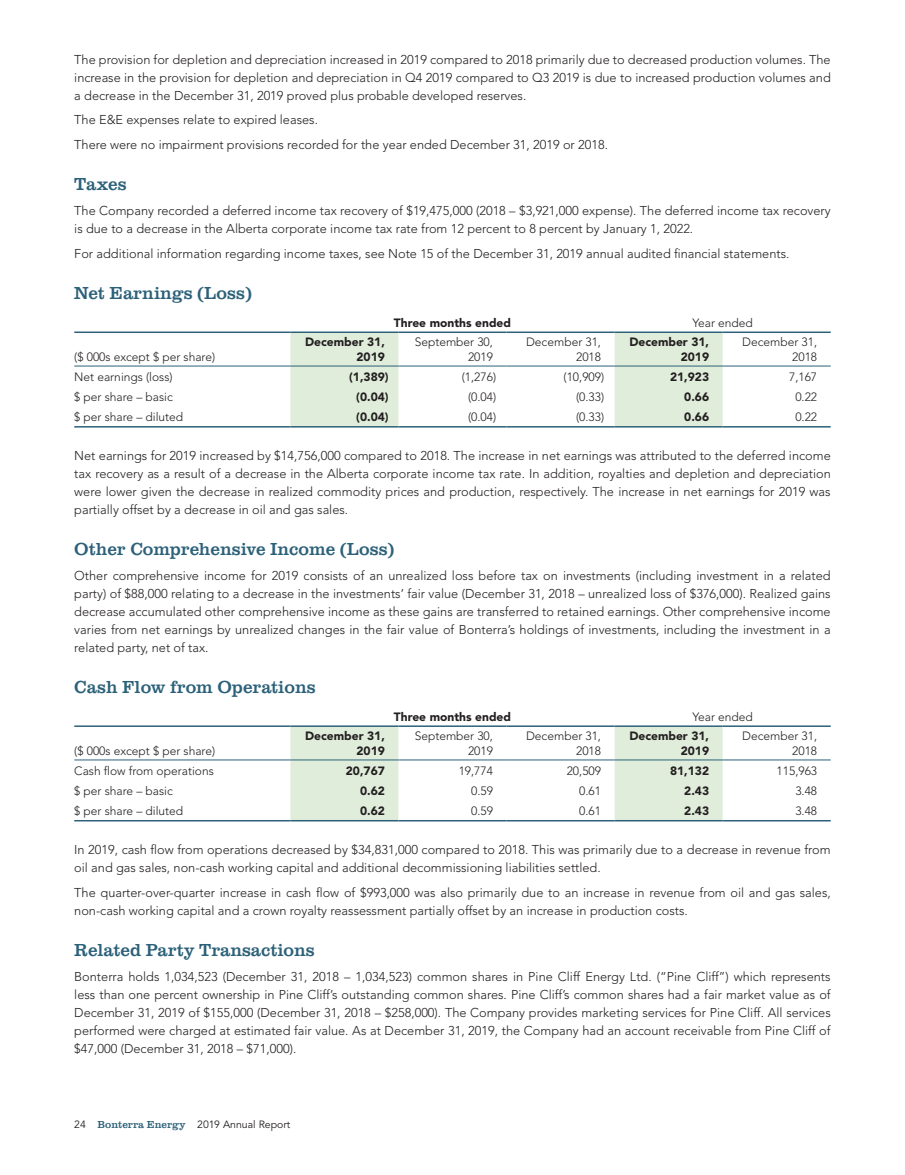
<style>
.page{position:relative;width:905px;height:1175px;background:#fff}
.page>*{position:absolute;margin:0;border:0;box-sizing:border-box;transform-origin:0 0}
.t1{font:18px "Clarendon URW";color:#2c6179}
.t2{font:300 12.75px/18px "Avenir LT Std";color:#231f20;text-align:justify}
.t3{font:300 12px/14.4px "Avenir LT Std";color:#231f20;text-align:right}
.t4{font:900 12px/14.4px "Avenir LT Std";color:#231f20;text-align:right}
.t5{font:10.5px "Avenir LT Std";color:#231f20}
.s1{font-family:"Clarendon URW";color:#2c6179}
</style>
<div class="page">
<svg style="left:290px;top:333px;width:432px;height:93px"></svg>
<hr style="left:74px;top:426px;width:216px;height:1px;background:#2c6179">
<hr style="left:290px;top:426px;width:108px;height:1px;background:#2c6179">
<hr style="left:398px;top:426px;width:108px;height:1px;background:#2c6179">
<hr style="left:506px;top:426px;width:108px;height:1px;background:#2c6179">
<hr style="left:614px;top:426px;width:108px;height:1px;background:#2c6179">
<hr style="left:722px;top:426px;width:108px;height:1px;background:#2c6179">
<hr style="left:290px;top:331px;width:108px;height:2px;background:#2c6179">
<hr style="left:398px;top:331px;width:108px;height:2px;background:#2c6179">
<hr style="left:506px;top:331px;width:108px;height:2px;background:#2c6179">
<hr style="left:614px;top:331px;width:108px;height:2px;background:#2c6179">
<hr style="left:722px;top:331px;width:108px;height:2px;background:#2c6179">
<hr style="left:74px;top:366px;width:216px;height:1px;background:#2c6179">
<hr style="left:290px;top:366px;width:108px;height:1px;background:#2c6179">
<hr style="left:398px;top:366px;width:108px;height:1px;background:#2c6179">
<hr style="left:506px;top:366px;width:108px;height:1px;background:#2c6179">
<hr style="left:614px;top:366px;width:108px;height:1px;background:#2c6179">
<hr style="left:722px;top:366px;width:108px;height:1px;background:#2c6179">
<hr style="left:74px;top:331px;width:216px;height:2px;background:#2c6179">
<svg style="left:290px;top:727px;width:432px;height:93px"></svg>
<hr style="left:74px;top:820px;width:216px;height:1px;background:#2c6179">
<hr style="left:290px;top:820px;width:108px;height:1px;background:#2c6179">
<hr style="left:398px;top:820px;width:108px;height:1px;background:#2c6179">
<hr style="left:506px;top:820px;width:108px;height:1px;background:#2c6179">
<hr style="left:614px;top:820px;width:108px;height:1px;background:#2c6179">
<hr style="left:722px;top:820px;width:108px;height:1px;background:#2c6179">
<hr style="left:290px;top:725px;width:108px;height:2px;background:#2c6179">
<hr style="left:398px;top:725px;width:108px;height:2px;background:#2c6179">
<hr style="left:506px;top:725px;width:108px;height:2px;background:#2c6179">
<hr style="left:614px;top:725px;width:108px;height:2px;background:#2c6179">
<hr style="left:722px;top:725px;width:108px;height:2px;background:#2c6179">
<hr style="left:74px;top:759px;width:216px;height:1px;background:#2c6179">
<hr style="left:290px;top:759px;width:108px;height:1px;background:#2c6179">
<hr style="left:398px;top:759px;width:108px;height:1px;background:#2c6179">
<hr style="left:506px;top:759px;width:108px;height:1px;background:#2c6179">
<hr style="left:614px;top:759px;width:108px;height:1px;background:#2c6179">
<hr style="left:722px;top:759px;width:108px;height:1px;background:#2c6179">
<hr style="left:74px;top:725px;width:216px;height:2px;background:#2c6179">
<p class="t2" style="left:74px;top:50px;width:758px">The provision for depletion and depreciation increased in 2019 compared to 2018 primarily due to decreased production volumes. The increase in the provision for depletion and depreciation in Q4 2019 compared to Q3 2019 is due to increased production volumes and a decrease in the December 31, 2019 proved plus probable developed reserves.</p>
<p class="t2" style="left:74px;top:108px;width:535px;line-height:24.8px">The E&amp;E expenses relate to expired leases.<br>There were no impairment provisions recorded for the year ended December 31, 2019 or 2018.</p>
<h1 class="t1" style="left:74px;top:171px;width:54px">Taxes</h1>
<p class="t2" style="left:74px;top:202px;width:758px">The Company recorded a deferred income tax recovery of $19,475,000 (2018 – $3,921,000 expense). The deferred income tax recovery is due to a decrease in the Alberta corporate income tax rate from 12 percent to 8 percent by January 1, 2022.</p>
<p class="t2" style="left:74px;top:245px;width:716px">For additional information regarding income taxes, see Note 15 of the December 31, 2019 annual audited financial statements.</p>
<h1 class="t1" style="left:74px;top:280px;width:179px">Net Earnings (Loss)</h1>
<p class="t4" style="left:394px;top:315px;width:119px">Three months ended</p>
<p class="t3" style="left:692px;top:315px;width:62px">Year ended</p>
<p class="t3" style="left:74px;top:349px;width:142px">($ 000s except $ per share)</p>
<p class="t4" style="left:305px;top:335px;width:81px">December 31,<br>2019</p>
<p class="t3" style="left:414px;top:335px;width:80px">September 30,<br>2019</p>
<p class="t3" style="left:526px;top:335px;width:76px">December 31,<br>2018</p>
<p class="t4" style="left:629px;top:335px;width:81px">December 31,<br>2019</p>
<p class="t3" style="left:742px;top:335px;width:76px">December 31,<br>2018</p>
<p class="t3" style="left:74px;top:369px;width:100px">Net earnings (loss)</p>
<p class="t4" style="left:349px;top:369px;width:41px">(1,389)</p>
<p class="t3" style="left:462px;top:369px;width:36px">(1,276)</p>
<p class="t3" style="left:563px;top:369px;width:42px">(10,909)</p>
<p class="t4" style="left:670px;top:369px;width:41px">21,923</p>
<p class="t3" style="left:789px;top:369px;width:30px">7,167</p>
<p class="t3" style="left:74px;top:390px;width:100px">$ per share – basic</p>
<p class="t4" style="left:356px;top:390px;width:34px">(0.04)</p>
<p class="t3" style="left:468px;top:390px;width:30px">(0.04)</p>
<p class="t3" style="left:576px;top:390px;width:30px">(0.33)</p>
<p class="t4" style="left:684px;top:390px;width:26px">0.66</p>
<p class="t3" style="left:795px;top:390px;width:23px">0.22</p>
<p class="t3" style="left:74px;top:410px;width:110px">$ per share – diluted</p>
<p class="t4" style="left:356px;top:410px;width:34px">(0.04)</p>
<p class="t3" style="left:468px;top:410px;width:30px">(0.04)</p>
<p class="t3" style="left:576px;top:410px;width:30px">(0.33)</p>
<p class="t4" style="left:684px;top:410px;width:26px">0.66</p>
<p class="t3" style="left:795px;top:410px;width:23px">0.22</p>
<p class="t2" style="left:74px;top:446px;width:758px">Net earnings for 2019 increased by $14,756,000 compared to 2018. The increase in net earnings was attributed to the deferred income tax recovery as a result of a decrease in the Alberta corporate income tax rate. In addition, royalties and depletion and depreciation were lower given the decrease in realized commodity prices and production, respectively. The increase in net earnings for 2019 was partially offset by a decrease in oil and gas sales.</p>
<h1 class="t1" style="left:74px;top:535px;width:321px">Other Comprehensive Income (Loss)</h1>
<p class="t2" style="left:74px;top:566px;width:758px">Other comprehensive income for 2019 consists of an unrealized loss before tax on investments (including investment in a related party) of $88,000 relating to a decrease in the investments’ fair value (December 31, 2018 – unrealized loss of $376,000). Realized gains decrease accumulated other comprehensive income as these gains are transferred to retained earnings. Other comprehensive income varies from net earnings by unrealized changes in the fair value of Bonterra’s holdings of investments, including the investment in a related party, net of tax.</p>
<h1 class="t1" style="left:74px;top:673px;width:243px">Cash Flow from Operations</h1>
<p class="t4" style="left:394px;top:709px;width:119px">Three months ended</p>
<p class="t3" style="left:692px;top:709px;width:62px">Year ended</p>
<p class="t3" style="left:74px;top:743px;width:142px">($ 000s except $ per share)</p>
<p class="t4" style="left:305px;top:728px;width:81px">December 31,<br>2019</p>
<p class="t3" style="left:414px;top:729px;width:80px">September 30,<br>2019</p>
<p class="t3" style="left:526px;top:729px;width:76px">December 31,<br>2018</p>
<p class="t4" style="left:629px;top:728px;width:81px">December 31,<br>2019</p>
<p class="t3" style="left:742px;top:729px;width:76px">December 31,<br>2018</p>
<p class="t3" style="left:74px;top:763px;width:141px">Cash flow from operations</p>
<p class="t4" style="left:346px;top:763px;width:41px">20,767</p>
<p class="t3" style="left:458px;top:763px;width:36px">19,774</p>
<p class="t3" style="left:566px;top:763px;width:36px">20,509</p>
<p class="t4" style="left:670px;top:763px;width:41px">81,132</p>
<p class="t3" style="left:776px;top:763px;width:42px">115,963</p>
<p class="t3" style="left:74px;top:783px;width:100px">$ per share – basic</p>
<p class="t4" style="left:360px;top:783px;width:26px">0.62</p>
<p class="t3" style="left:471px;top:783px;width:23px">0.59</p>
<p class="t3" style="left:579px;top:783px;width:23px">0.61</p>
<p class="t4" style="left:684px;top:783px;width:26px">2.43</p>
<p class="t3" style="left:795px;top:783px;width:23px">3.48</p>
<p class="t3" style="left:74px;top:804px;width:110px">$ per share – diluted</p>
<p class="t4" style="left:360px;top:804px;width:26px">0.62</p>
<p class="t3" style="left:471px;top:804px;width:23px">0.59</p>
<p class="t3" style="left:579px;top:804px;width:23px">0.61</p>
<p class="t4" style="left:684px;top:804px;width:26px">2.43</p>
<p class="t3" style="left:795px;top:804px;width:23px">3.48</p>
<p class="t2" style="left:74px;top:840px;width:758px">In 2019, cash flow from operations decreased by $34,831,000 compared to 2018. This was primarily due to a decrease in revenue from oil and gas sales, non-cash working capital and additional decommissioning liabilities settled.</p>
<p class="t2" style="left:74px;top:883px;width:758px">The quarter-over-quarter increase in cash flow of $993,000 was also primarily due to an increase in revenue from oil and gas sales, non-cash working capital and a crown royalty reassessment partially offset by an increase in production costs.</p>
<h1 class="t1" style="left:74px;top:936px;width:242px">Related Party Transactions</h1>
<p class="t2" style="left:74px;top:967px;width:758px">Bonterra holds 1,034,523 (December 31, 2018 – 1,034,523) common shares in Pine Cliff Energy Ltd. (“Pine Cliff”) which represents less than one percent ownership in Pine Cliff’s outstanding common shares. Pine Cliff’s common shares had a fair market value as of December 31, 2019 of $155,000 (December 31, 2018 – $258,000). The Company provides marketing services for Pine Cliff. All services performed were charged at estimated fair value. As at December 31, 2019, the Company had an account receivable from Pine Cliff of $47,000 (December 31, 2018 – $71,000).</p>
<p class="t5" style="left:74px;top:1118px;width:217px">24 <span class="s1">Bonterra Energy</span> 2019 Annual Report</p>
</div>
